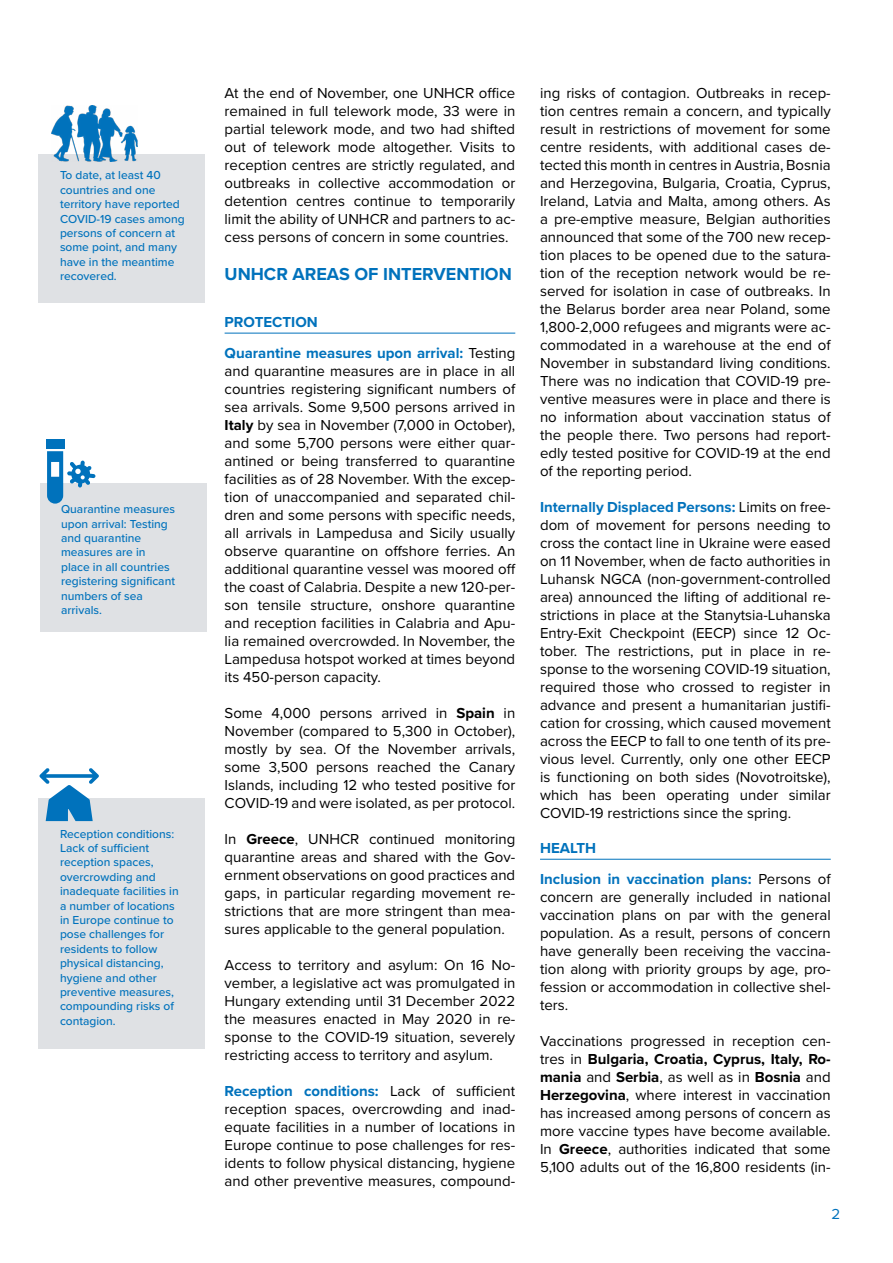
<style>
.page{position:relative;width:893px;height:1263px;background:#fff}
.page>*{position:absolute;margin:0;border:0;box-sizing:border-box;transform-origin:0 0}
.t1{font:700 18px "Proxima Nova";color:#0072bc}
.t2{font:15px/18px "Proxima Nova";color:#000;text-align:justify}
.t3{font:700 15px/31.5px "Proxima Nova";color:#0072bc}
.t4{font:15px "Proxima Nova";color:#0072bc}
.t5{font:500 12px/14.4px "Proxima Nova";color:#0072bc}
.s1{font-weight:400;color:#000}
.s2{font-weight:700}
.s3{font-weight:700;color:#0072bc}
</style>
<div class="page">
<hr style="left:225px;top:333px;width:290px;height:1px;background:#0072bc">
<div style="left:40px;top:483px;width:166px;height:148px;background:#dfe1e4"></div>
<div style="left:39px;top:799px;width:166px;height:250px;background:#dfe1e4"></div>
<div style="left:39px;top:155px;width:166px;height:148px;background:#dfe1e4"></div>
<img style="left:52px;top:106px;width:86px;height:56px">
<hr style="left:540px;top:859px;width:291px;height:1px;background:#0072bc">
<div style="left:46px;top:439px;width:19px;height:9px;background:#0072bc"></div>
<svg style="left:47px;top:451px;width:49px;height:53px"></svg>
<svg style="left:39px;top:768px;width:60px;height:53px"></svg>
<p class="t5" style="left:60px;top:168px;width:126px">To date, at least 40 countries and one territory have reported<br>COVID-19 cases among persons of concern at some point, and many have in the meantime recovered.</p>
<p class="t5" style="left:61px;top:501px;width:116px">Quarantine measures upon arrival: Testing and quarantine measures are in place in all countries registering significant numbers of sea arrivals.</p>
<p class="t5" style="left:60px;top:826px;width:120px">Reception conditions:<br>Lack of sufficient reception spaces, overcrowding and inadequate facilities in a number of locations in Europe continue to pose challenges for residents to follow physical distancing, hygiene and other preventive measures, compounding risks of contagion.</p>
<p class="t2" style="left:225px;top:84px;width:292px">At the end of November, one UNHCR office remained in full telework mode, 33 were in partial telework mode, and two had shifted out of telework mode altogether. Visits to reception centres are strictly regulated, and outbreaks in collective accommodation or detention centres continue to temporarily limit the ability of UNHCR and partners to ac&shy;cess persons of concern in some countries.</p>
<p class="t1" style="left:225px;top:261px;width:289px">UNHCR AREAS OF INTERVENTION</p>
<p class="t3" style="left:225px;top:306px;width:292px">PROTECTION<br>Quarantine measures upon arrival: <span class="s1">Testing</span></p>
<p class="t2" style="left:225px;top:362px;width:293px">and quarantine measures are in place in all countries registering significant numbers of sea arrivals. Some 9,500 persons arrived in <span class="s2">Italy</span> by sea in November (7,000 in October), and some 5,700 persons were either quar&shy;antined or being transferred to quarantine facilities as of 28 November. With the excep&shy;tion of unaccompanied and separated chil&shy;dren and some persons with specific needs, all arrivals in Lampedusa and Sicily usually observe quarantine on offshore ferries. An additional quarantine vessel was moored off the coast of Calabria. Despite a new 120-per&shy;son tensile structure, onshore quarantine and reception facilities in Calabria and Apu&shy;lia remained overcrowded. In November, the Lampedusa hotspot worked at times beyond its 450-person capacity.</p>
<p class="t2" style="left:225px;top:704px;width:292px">Some 4,000 persons arrived in <span class="s2">Spain</span> in November (compared to 5,300 in October), mostly by sea. Of the November arrivals, some 3,500 persons reached the Canary Islands, including 12 who tested positive for COVID-19 and were isolated, as per protocol.</p>
<p class="t2" style="left:225px;top:830px;width:292px">In <span class="s2">Greece</span>, UNHCR continued monitoring quarantine areas and shared with the Gov&shy;ernment observations on good practices and gaps, in particular regarding movement re&shy;strictions that are more stringent than mea&shy;sures applicable to the general population.</p>
<p class="t2" style="left:225px;top:956px;width:292px">Access to territory and asylum: On 16 No&shy;vember, a legislative act was promulgated in Hungary extending until 31 December 2022 the measures enacted in May 2020 in re&shy;sponse to the COVID-19 situation, severely restricting access to territory and asylum.</p>
<p class="t2" style="left:225px;top:1082px;width:292px"><span class="s3">Reception conditions:</span> Lack of sufficient reception spaces, overcrowding and inad&shy;equate facilities in a number of locations in Europe continue to pose challenges for res&shy;idents to follow physical distancing, hygiene and other preventive measures, compound-</p>
<p class="t2" style="left:540px;top:84px;width:292px">ing risks of contagion. Outbreaks in recep&shy;tion centres remain a concern, and typically result in restrictions of movement for some centre residents, with additional cases de&shy;tected this month in centres in Austria, Bosnia and Herzegovina, Bulgaria, Croatia, Cyprus, Ireland, Latvia and Malta, among others. As a pre-emptive measure, Belgian authorities announced that some of the 700 new recep&shy;tion places to be opened due to the satura&shy;tion of the reception network would be re&shy;served for isolation in case of outbreaks. In the Belarus border area near Poland, some 1,800-2,000 refugees and migrants were ac&shy;commodated in a warehouse at the end of November in substandard living conditions.<br>There was no indication that COVID-19 pre&shy;ventive measures were in place and there is no information about vaccination status of the people there. Two persons had report&shy;edly tested positive for COVID-19 at the end of the reporting period.</p>
<p class="t2" style="left:540px;top:498px;width:292px"><span class="s3">Internally Displaced Persons:</span> Limits on free&shy;dom of movement for persons needing to cross the contact line in Ukraine were eased on 11 November, when de facto authorities in Luhansk NGCA (non-government-controlled area) announced the lifting of additional re&shy;strictions in place at the Stanytsia-Luhanska Entry-Exit Checkpoint (EECP) since 12 Oc&shy;tober. The restrictions, put in place in re&shy;sponse to the worsening COVID-19 situation, required those who crossed to register in advance and present a humanitarian justifi&shy;cation for crossing, which caused movement across the EECP to fall to one tenth of its pre&shy;vious level. Currently, only one other EECP is functioning on both sides (Novotroitske), which has been operating under similar COVID-19 restrictions since the spring.</p>
<p class="t3" style="left:540px;top:832px;width:292px">HEALTH<br>Inclusion in vaccination plans: <span class="s1">Persons of</span></p>
<p class="t2" style="left:540px;top:888px;width:292px">concern are generally included in national vaccination plans on par with the general population. As a result, persons of concern have generally been receiving the vaccina&shy;tion along with priority groups by age, pro&shy;fession or accommodation in collective shel&shy;ters.</p>
<p class="t2" style="left:540px;top:1032px;width:292px">Vaccinations progressed in reception cen&shy;tres in <span class="s2">Bulgaria, Croatia, Cyprus, Italy, Ro&shy;mania</span> and <span class="s2">Serbia</span>, as well as in <span class="s2">Bosnia</span> and <span class="s2">Herzegovina</span>, where interest in vaccination has increased among persons of concern as more vaccine types have become available.<br>In <span class="s2">Greece</span>, authorities indicated that some 5,100 adults out of the 16,800 residents (in-</p>
<p class="t4" style="left:832px;top:1203px;width:10px">2</p>
</div>
